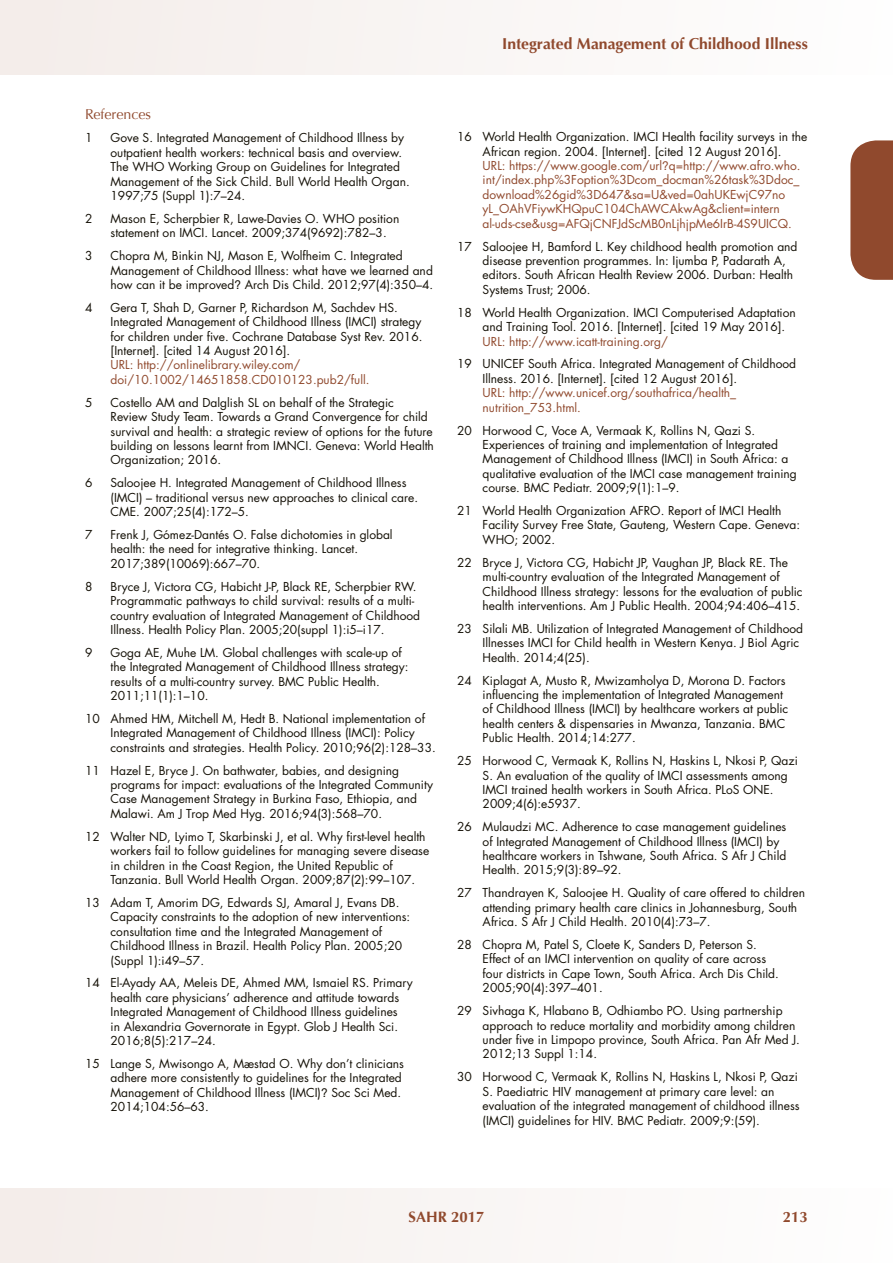
<style>
.page{position:relative;width:893px;height:1263px;background:#fff}
.page>*{position:absolute;margin:0;border:0;box-sizing:border-box;transform-origin:0 0}
.t1{font:700 15.75px "Optima";color:#90492d}
.t2{font:700 15px "Optima";color:#90492d}
.t3{font:14.25px "Optima";color:#90492d}
.t4{font:12px/14.4px "Futura";color:#141006}
.t5{font:12px/14.4px "Futura";color:#90492d}
.s1{font-family:"Helvetica Neue"}
.s2{color:#141006}
</style>
<div class="page">
<div style="left:0;top:0;width:893px;height:74px;background:#f9f5f4"></div>
<div style="left:0;top:1188px;width:893px;height:75px;background:#f9f5f4"></div>
<svg style="left:850px;top:140px;width:43px;height:140px;background:#965339"></svg>
<p class="t3" style="left:85px;top:106px;width:68px">References</p>
<p class="t4" style="left:85px;top:131px;width:9px">1</p>
<p class="t4" style="left:111px;top:131px;width:301px">Gove S. Integrated Management of Childhood Illness by outpatient health workers: technical basis and overview.<br>The WHO Working Group on Guidelines for Integrated Management of the Sick Child. Bull World Health Organ.<br>1997;75 (Suppl 1):7–24.</p>
<p class="t4" style="left:85px;top:211px;width:9px">2</p>
<p class="t4" style="left:111px;top:211px;width:290px">Mason E, Scherpbier R, Lawe-Davies O. WHO position statement on IMCI. Lancet. 2009;374(9692):782–3.</p>
<p class="t4" style="left:85px;top:248px;width:9px">3</p>
<p class="t4" style="left:111px;top:248px;width:324px">Chopra M, Binkin NJ, Mason E, Wolfheim C. Integrated<br>Management of Childhood Illness: what have we learned and how can it be improved<span class="s1">?</span> Arch Dis Child. 2012;97(4):350–4.</p>
<p class="t4" style="left:85px;top:300px;width:9px">4</p>
<p class="t4" style="left:111px;top:300px;width:313px">Gera T, Shah D, Garner P, Richardson M, Sachdev HS.<br>Integrated Management of Childhood Illness (IMCI) strategy for children under five. Cochrane Database Syst Rev. 2016. [Internet]. [cited 14 August 2016].</p>
<p class="t5" style="left:111px;top:358px;width:260px">URL: http://onlinelibrary.wiley.com/ doi/10.1002/14651858.CD010123.pub2/full.</p>
<p class="t4" style="left:85px;top:395px;width:9px">5</p>
<p class="t4" style="left:111px;top:395px;width:325px">Costello AM and Dalglish SL on behalf of the Strategic<br>Review Study Team. Towards a Grand Convergence for child survival and health: a strategic review of options for the future building on lessons learnt from IMNCI. Geneva: World Health Organization; 2016.</p>
<p class="t4" style="left:85px;top:475px;width:9px">6</p>
<p class="t4" style="left:111px;top:475px;width:309px">Saloojee H. Integrated Management of Childhood Illness (IMCI) – traditional versus new approaches to clinical care.<br>CME. 2007;25(4):172–5.</p>
<p class="t4" style="left:85px;top:527px;width:9px">7</p>
<p class="t4" style="left:111px;top:527px;width:284px">Frenk J, Gómez-Dantés O. False dichotomies in global health: the need for integrative thinking. Lancet.<br>2017;389(10069):667–70.</p>
<p class="t4" style="left:85px;top:579px;width:9px">8</p>
<p class="t4" style="left:111px;top:579px;width:311px">Bryce J, Victora CG, Habicht J-P, Black RE, Scherpbier RW.<br>Programmatic pathways to child survival: results of a multi&shy;country evaluation of Integrated Management of Childhood Illness. Health Policy Plan. 2005;20(suppl 1):i5–i17.</p>
<p class="t4" style="left:85px;top:645px;width:9px">9</p>
<p class="t4" style="left:111px;top:645px;width:299px">Goga AE, Muhe LM. Global challenges with scale-up of the Integrated Management of Childhood Illness strategy: results of a multi-country survey. BMC Public Health.<br>2011;11(1):1–10.</p>
<p class="t4" style="left:111px;top:711px;width:327px;text-indent:-26px">10 Ahmed HM, Mitchell M, Hedt B. National implementation of<br>Integrated Management of Childhood Illness (IMCI): Policy constraints and strategies. Health Policy. 2010;96(2):128–33.</p>
<p class="t4" style="left:111px;top:763px;width:324px;text-indent:-26px">11 Hazel E, Bryce J. On bathwater, babies, and designing programs for impact: evaluations of the Integrated Community Case Management Strategy in Burkina Faso, Ethiopia, and Malawi. Am J Trop Med Hyg. 2016;94(3):568–70.</p>
<p class="t4" style="left:111px;top:829px;width:320px;text-indent:-26px">12 Walter ND, Lyimo T, Skarbinski J, et al. Why first-level health workers fail to follow guidelines for managing severe disease in children in the Coast Region, the United Republic of Tanzania. Bull World Health Organ. 2009;87(2):99–107.</p>
<p class="t4" style="left:111px;top:895px;width:301px;text-indent:-26px">13 Adam T, Amorim DG, Edwards SJ, Amaral J, Evans DB.<br>Capacity constraints to the adoption of new interventions: consultation time and the Integrated Management of Childhood Illness in Brazil. Health Policy Plan. 2005;20 (Suppl 1):i49–57.</p>
<p class="t4" style="left:111px;top:976px;width:304px;text-indent:-26px">14 El-Ayady AA, Meleis DE, Ahmed MM, Ismaiel RS. Primary health care physicians’ adherence and attitude towards Integrated Management of Childhood Illness guidelines<br>in Alexandria Governorate in Egypt. Glob J Health Sci.<br>2016;8(5):217–24.</p>
<p class="t4" style="left:111px;top:1056px;width:295px;text-indent:-26px">15 Lange S, Mwisongo A, Mæstad O. Why don’t clinicians adhere more consistently to guidelines for the Integrated Management of Childhood Illness (IMCI)<span class="s1">?</span> Soc Sci Med.<br>2014;104:56–63.</p>
<h1 class="t1" style="left:502px;top:34px;width:307px">Integrated Management of Childhood Illness</h1>
<p class="t5" style="left:483px;top:129px;width:326px;text-indent:-26px"><span class="s2">16 World Health Organization. IMCI Health facility surveys in the African region. 2004. [Internet]. [cited 12 August 2016].<br></span>URL: https://www.google.com/url<span class="s1">?</span>q=http://www.afro.who. int/index.php%3Foption%3Dcom_docman%26task%3Ddoc_ download%26gid%3D647&amp;sa=U&amp;ved=0ahUKEwjC97no yL_OAhVFiywKHQpuC104ChAWCAkwAg&amp;client=intern al-uds-cse&amp;usg=AFQjCNFJdScMB0nLjhjpMe6IrB-4S9UICQ.</p>
<p class="t4" style="left:483px;top:239px;width:316px;text-indent:-26px">17 Saloojee H, Bamford L. Key childhood health promotion and disease prevention programmes. In: Ijumba P, Padarath A, editors. South African Health Review 2006. Durban: Health Systems Trust; 2006.</p>
<p class="t4" style="left:483px;top:305px;width:315px;text-indent:-26px">18 World Health Organization. IMCI Computerised Adaptation and Training Tool. 2016. [Internet]. [cited 19 May 2016].</p>
<p class="t5" style="left:483px;top:334px;width:187px">URL: http://www.icatt-training.org/</p>
<p class="t4" style="left:483px;top:357px;width:315px;text-indent:-26px">19 UNICEF South Africa. Integrated Management of Childhood<br>Illness. 2016. [Internet]. [cited 12 August 2016].</p>
<p class="t5" style="left:483px;top:385px;width:255px">URL: http://www.unicef.org/southafrica/health_ nutrition_753.html.</p>
<p class="t4" style="left:483px;top:423px;width:316px;text-indent:-26px">20 Horwood C, Voce A, Vermaak K, Rollins N, Qazi S.<br>Experiences of training and implementation of Integrated Management of Childhood Illness (IMCI) in South Africa: a qualitative evaluation of the IMCI case management training course. BMC Pediatr. 2009;9(1):1–9.</p>
<p class="t4" style="left:483px;top:503px;width:319px;text-indent:-26px">21 World Health Organization AFRO. Report of IMCI Health<br>Facility Survey Free State, Gauteng, Western Cape. Geneva:<br>WHO; 2002.</p>
<p class="t4" style="left:483px;top:555px;width:321px;text-indent:-26px">22 Bryce J, Victora CG, Habicht JP, Vaughan JP, Black RE. The multi-country evaluation of the Integrated Management of Childhood Illness strategy: lessons for the evaluation of public health interventions. Am J Public Health. 2004;94:406–415.</p>
<p class="t4" style="left:483px;top:621px;width:322px;text-indent:-26px">23 Silali MB. Utilization of Integrated Management of Childhood<br>Illnesses IMCI for Child health in Western Kenya. J Biol Agric<br>Health. 2014;4(25).</p>
<p class="t4" style="left:483px;top:673px;width:307px;text-indent:-26px">24 Kiplagat A, Musto R, Mwizamholya D, Morona D. Factors influencing the implementation of Integrated Management of Childhood Illness (IMCI) by healthcare workers at public health centers &amp; dispensaries in Mwanza, Tanzania. BMC Public Health. 2014;14:277.</p>
<p class="t4" style="left:483px;top:753px;width:317px;text-indent:-26px">25 Horwood C, Vermaak K, Rollins N, Haskins L, Nkosi P, Qazi S. An evaluation of the quality of IMCI assessments among IMCI trained health workers in South Africa. PLoS ONE.<br>2009;4(6):e5937.</p>
<p class="t4" style="left:483px;top:819px;width:305px;text-indent:-26px">26 Mulaudzi MC. Adherence to case management guidelines of Integrated Management of Childhood Illness (IMCI) by healthcare workers in Tshwane, South Africa. S Afr J Child Health. 2015;9(3):89–92.</p>
<p class="t4" style="left:483px;top:885px;width:324px;text-indent:-26px">27 Thandrayen K, Saloojee H. Quality of care offered to children attending primary health care clinics in Johannesburg, South<br>Africa. S Afr J Child Health. 2010(4):73–7.</p>
<p class="t4" style="left:483px;top:937px;width:298px;text-indent:-26px">28 Chopra M, Patel S, Cloete K, Sanders D, Peterson S.<br>Effect of an IMCI intervention on quality of care across four districts in Cape Town, South Africa. Arch Dis Child.<br>2005;90(4):397–401.</p>
<p class="t4" style="left:483px;top:1003px;width:319px;text-indent:-26px">29 Sivhaga K, Hlabano B, Odhiambo PO. Using partnership approach to reduce mortality and morbidity among children under five in Limpopo province, South Africa. Pan Afr Med J.<br>2012;13 Suppl 1:14.</p>
<p class="t4" style="left:483px;top:1069px;width:319px;text-indent:-26px">30 Horwood C, Vermaak K, Rollins N, Haskins L, Nkosi P, Qazi S. Paediatric HIV management at primary care level: an evaluation of the integrated management of childhood illness (IMCI) guidelines for HIV. BMC Pediatr. 2009;9:(59).</p>
<p class="t2" style="left:409px;top:1208px;width:77px">SAHR 2017</p>
<p class="t2" style="left:783px;top:1208px;width:27px">213</p>
</div>
